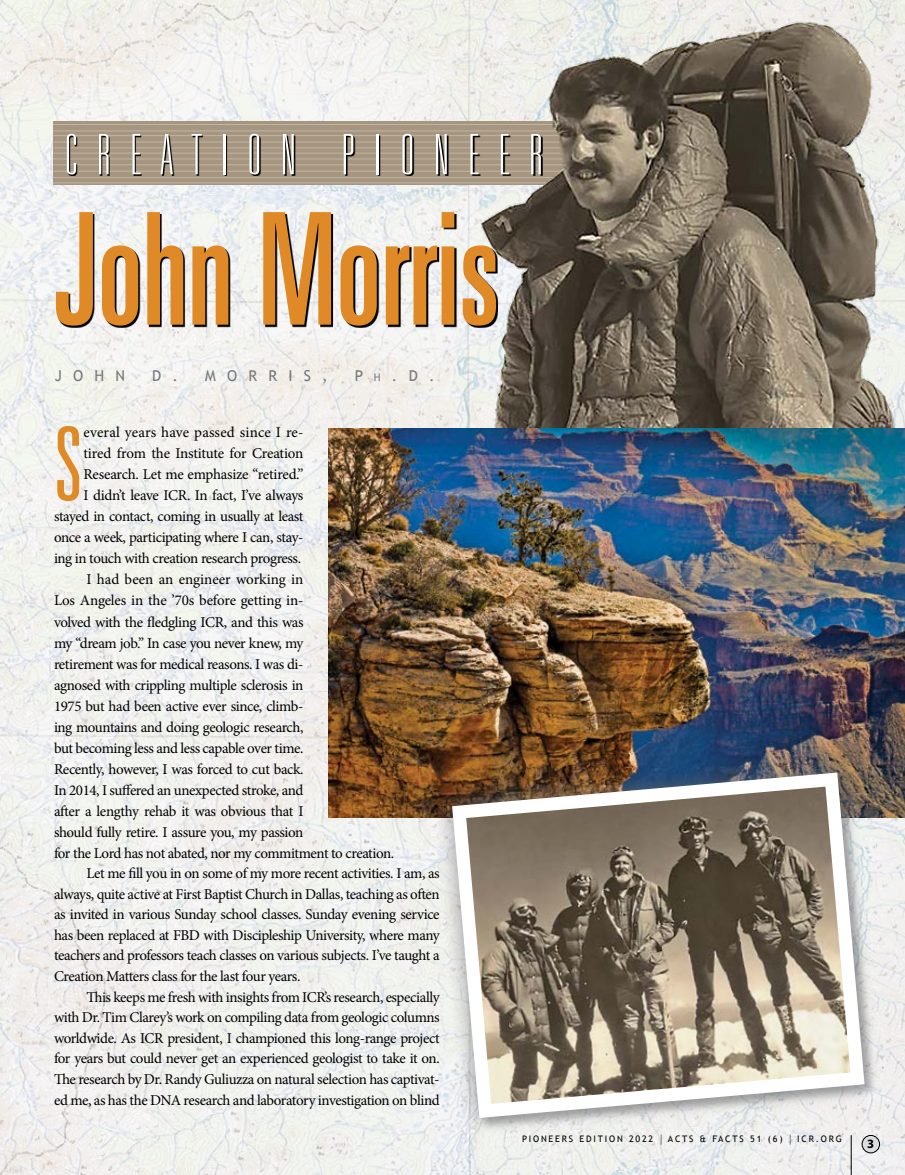
<style>
.page{position:relative;width:905px;height:1175px;background:#fff}
.page>*{position:absolute;margin:0;border:0;box-sizing:border-box;transform-origin:0 0}
.t1{font:ultra-condensed 155.85px "Univers LT Std";color:#e08a27;scale:.87 1}
.t2{font:300 ultra-condensed 102.3px "Univers LT Std";color:#e08a27}
.t3{font:100 ultra-condensed 55.65px "Univers LT Std";letter-spacing:.36em;color:#fff}
.t4{font:15px "Minion Pro";letter-spacing:-.03em;color:#000}
.t5{font:15px "Minion Pro";letter-spacing:-.01em;color:#000}
.t6{font:15px "Minion Pro";letter-spacing:.01em;color:#000}
.t7{font:15px "Minion Pro";color:#000}
.t8{font:15px "Trebuchet MS";letter-spacing:.75em;color:#77787b}
.t9{font:700 12.75px "Myriad Pro";color:#000}
.t10{font:9px "Trebuchet MS";letter-spacing:.2em;color:#000}
.s1{font-size:10.5px}
.s2{font-size:12.15px}
</style>
<div class="page">
<img style="left:0;top:0;width:904px;height:1174px">
<div style="left:862px;top:1135px;width:17px;height:17px;background:#dcddde;border-radius:50%"></div>
<div style="left:861px;top:1135px;width:18px;height:18px;border:1px solid #000;border-radius:50%"></div>
<hr style="left:850px;top:1135px;width:1px;height:39px;background:#000">
<div style="left:53px;top:121px;width:510px;height:64px;background:#a69680"></div>
<hr style="left:53px;top:603px;width:510px;height:1px;background:#fff">
<hr style="left:53px;top:596px;width:510px;height:1px;background:#fff">
<hr style="left:53px;top:590px;width:510px;height:1px;background:#fff">
<hr style="left:53px;top:584px;width:510px;height:1px;background:#fff">
<hr style="left:53px;top:578px;width:510px;height:1px;background:#fff">
<hr style="left:53px;top:573px;width:510px;height:1px;background:#fff">
<hr style="left:53px;top:567px;width:510px;height:1px;background:#fff">
<hr style="left:53px;top:561px;width:510px;height:1px;background:#fff">
<hr style="left:53px;top:555px;width:510px;height:1px;background:#fff">
<hr style="left:53px;top:549px;width:510px;height:1px;background:#fff">
<hr style="left:53px;top:543px;width:510px;height:1px;background:#fff">
<hr style="left:53px;top:537px;width:510px;height:1px;background:#fff">
<hr style="left:53px;top:531px;width:510px;height:1px;background:#fff">
<hr style="left:53px;top:526px;width:510px;height:1px;background:#fff">
<hr style="left:53px;top:520px;width:510px;height:1px;background:#fff">
<hr style="left:53px;top:513px;width:510px;height:1px;background:#fff">
<hr style="left:53px;top:508px;width:510px;height:1px;background:#fff">
<hr style="left:53px;top:501px;width:510px;height:1px;background:#fff">
<hr style="left:53px;top:495px;width:510px;height:1px;background:#fff">
<hr style="left:53px;top:489px;width:510px;height:1px;background:#fff">
<hr style="left:53px;top:483px;width:510px;height:1px;background:#fff">
<hr style="left:53px;top:478px;width:510px;height:1px;background:#fff">
<hr style="left:53px;top:472px;width:510px;height:1px;background:#fff">
<hr style="left:53px;top:466px;width:510px;height:1px;background:#fff">
<hr style="left:53px;top:460px;width:510px;height:1px;background:#fff">
<hr style="left:53px;top:454px;width:510px;height:1px;background:#fff">
<hr style="left:53px;top:448px;width:510px;height:1px;background:#fff">
<hr style="left:53px;top:442px;width:510px;height:1px;background:#fff">
<hr style="left:53px;top:436px;width:510px;height:1px;background:#fff">
<hr style="left:53px;top:431px;width:510px;height:1px;background:#fff">
<hr style="left:53px;top:425px;width:510px;height:1px;background:#fff">
<hr style="left:53px;top:418px;width:510px;height:1px;background:#fff">
<hr style="left:53px;top:414px;width:510px;height:1px;background:#fff">
<hr style="left:53px;top:407px;width:510px;height:1px;background:#fff">
<hr style="left:53px;top:401px;width:510px;height:1px;background:#fff">
<hr style="left:53px;top:395px;width:510px;height:1px;background:#fff">
<hr style="left:53px;top:389px;width:510px;height:1px;background:#fff">
<hr style="left:53px;top:384px;width:510px;height:1px;background:#fff">
<hr style="left:53px;top:378px;width:510px;height:1px;background:#fff">
<hr style="left:53px;top:372px;width:510px;height:1px;background:#fff">
<hr style="left:53px;top:367px;width:510px;height:1px;background:#fff">
<hr style="left:53px;top:360px;width:510px;height:1px;background:#fff">
<hr style="left:53px;top:354px;width:510px;height:1px;background:#fff">
<hr style="left:53px;top:348px;width:510px;height:1px;background:#fff">
<hr style="left:53px;top:342px;width:510px;height:1px;background:#fff">
<hr style="left:53px;top:337px;width:510px;height:1px;background:#fff">
<hr style="left:53px;top:331px;width:510px;height:1px;background:#fff">
<hr style="left:53px;top:325px;width:510px;height:1px;background:#fff">
<hr style="left:53px;top:319px;width:510px;height:1px;background:#fff">
<hr style="left:53px;top:313px;width:510px;height:1px;background:#fff">
<hr style="left:53px;top:307px;width:510px;height:1px;background:#fff">
<hr style="left:53px;top:301px;width:510px;height:1px;background:#fff">
<hr style="left:53px;top:295px;width:510px;height:1px;background:#fff">
<hr style="left:53px;top:290px;width:510px;height:1px;background:#fff">
<hr style="left:53px;top:284px;width:510px;height:1px;background:#fff">
<hr style="left:53px;top:277px;width:510px;height:1px;background:#fff">
<hr style="left:53px;top:272px;width:510px;height:1px;background:#fff">
<hr style="left:53px;top:266px;width:510px;height:1px;background:#fff">
<hr style="left:53px;top:259px;width:510px;height:1px;background:#fff">
<hr style="left:53px;top:254px;width:510px;height:1px;background:#fff">
<hr style="left:53px;top:248px;width:510px;height:1px;background:#fff">
<hr style="left:53px;top:243px;width:510px;height:1px;background:#fff">
<hr style="left:53px;top:237px;width:510px;height:1px;background:#fff">
<hr style="left:53px;top:230px;width:510px;height:1px;background:#fff">
<hr style="left:53px;top:224px;width:510px;height:1px;background:#fff">
<hr style="left:53px;top:218px;width:510px;height:1px;background:#fff">
<hr style="left:53px;top:212px;width:510px;height:1px;background:#fff">
<hr style="left:53px;top:206px;width:510px;height:1px;background:#fff">
<hr style="left:53px;top:200px;width:510px;height:1px;background:#fff">
<hr style="left:53px;top:195px;width:510px;height:1px;background:#fff">
<hr style="left:53px;top:189px;width:510px;height:1px;background:#fff">
<hr style="left:53px;top:182px;width:510px;height:1px;background:#fff">
<hr style="left:53px;top:177px;width:510px;height:1px;background:#fff">
<hr style="left:53px;top:171px;width:510px;height:1px;background:#fff">
<hr style="left:53px;top:164px;width:510px;height:1px;background:#fff">
<hr style="left:53px;top:159px;width:510px;height:1px;background:#fff">
<hr style="left:53px;top:153px;width:510px;height:1px;background:#fff">
<hr style="left:53px;top:148px;width:510px;height:1px;background:#fff">
<hr style="left:53px;top:142px;width:510px;height:1px;background:#fff">
<hr style="left:53px;top:135px;width:510px;height:1px;background:#fff">
<hr style="left:53px;top:131px;width:510px;height:1px;background:#fff">
<hr style="left:53px;top:124px;width:510px;height:1px;background:#fff">
<hr style="left:53px;top:121px;width:510px;height:1px;background:#fff">
<svg style="left:68px;top:135px;width:408px;height:41px"></svg>
<svg style="left:58px;top:214px;width:418px;height:113px"></svg>
<img style="left:476px;top:15px;width:425px;height:413px">
<img style="left:328px;top:428px;width:576px;height:389px">
<img style="left:429px;top:749px;width:458px;height:392px">
<svg style="left:445px;top:765px;width:426px;height:360px;background:#9c9386"></svg>
<h3 class="t3" style="left:66px;top:126px;width:478px">CREATION PIONEER</h3>
<h1 class="t1" style="left:55px;top:181px;width:512px">John Morris</h1>
<p class="t8" style="left:55px;top:367px;width:72px">JOHN</p>
<p class="t8" style="left:152px;top:367px;width:177px">D. MORRIS,</p>
<p class="t8" style="left:355px;top:367px;width:81px">P <span class="s1">h</span> .D.</p>
<h2 class="t2" style="left:54px;top:411px;width:30px">S</h2>
<p class="t6" style="left:83px;top:422px;width:221px">everal years have passed since I re-</p>
<p class="t4" style="left:83px;top:443px;width:221px">tired from the Institute for Creation</p>
<p class="t4" style="left:83px;top:464px;width:221px">Research. Let me emphasize “retired.”</p>
<p class="t4" style="left:83px;top:485px;width:221px">I didn’t leave ICR. In fact, I’ve always</p>
<p class="t4" style="left:54px;top:506px;width:251px">stayed in contact, coming in usually at least</p>
<p class="t4" style="left:54px;top:527px;width:251px">once a week, participating where I can, stay-</p>
<p class="t4" style="left:54px;top:548px;width:248px">ing in touch with creation research progress.</p>
<p class="t7" style="left:86px;top:569px;width:218px">I had been an engineer working in</p>
<p class="t5" style="left:54px;top:590px;width:251px">Los Angeles in the ’70s before getting in-</p>
<p class="t4" style="left:54px;top:611px;width:251px">volved with the fledgling ICR, and this was</p>
<p class="t4" style="left:54px;top:632px;width:251px">my “dream job.” In case you never knew, my</p>
<p class="t4" style="left:54px;top:653px;width:251px">retirement was for medical reasons. I was di-</p>
<p class="t4" style="left:54px;top:674px;width:251px">agnosed with crippling multiple sclerosis in</p>
<p class="t4" style="left:54px;top:695px;width:251px">1975 but had been active ever since, climb-</p>
<p class="t4" style="left:54px;top:716px;width:251px">ing mountains and doing geologic research,</p>
<p class="t4" style="left:54px;top:737px;width:251px">but becoming less and less capable over time.</p>
<p class="t4" style="left:54px;top:758px;width:251px">Recently, however, I was forced to cut back.</p>
<p class="t4" style="left:54px;top:779px;width:251px">In 2014, I suffered an unexpected stroke, and</p>
<p class="t4" style="left:54px;top:800px;width:251px">after a lengthy rehab it was obvious that I</p>
<p class="t4" style="left:54px;top:821px;width:251px">should fully retire. I assure you, my passion</p>
<p class="t4" style="left:54px;top:842px;width:342px">for the Lord has not abated, nor my commitment to creation.</p>
<p class="t4" style="left:86px;top:863px;width:355px">Let me fill you in on some of my more recent activities. I am, as</p>
<p class="t4" style="left:54px;top:883px;width:387px">always, quite active at First Baptist Church in Dallas, teaching as often</p>
<p class="t4" style="left:54px;top:904px;width:387px">as invited in various Sunday school classes. Sunday evening service</p>
<p class="t4" style="left:54px;top:925px;width:387px">has been replaced at FBD with Discipleship University, where many</p>
<p class="t4" style="left:54px;top:945px;width:387px">teachers and professors teach classes on various subjects. I’ve taught a</p>
<p class="t4" style="left:54px;top:966px;width:248px">Creation Matters class for the last four years.</p>
<p class="t4" style="left:86px;top:986px;width:355px">This keeps me fresh with insights from ICR’s research, especially</p>
<p class="t4" style="left:54px;top:1007px;width:387px">with Dr. Tim Clarey’s work on compiling data from geologic columns</p>
<p class="t4" style="left:54px;top:1027px;width:387px">worldwide. As ICR president, I championed this long-range project</p>
<p class="t4" style="left:54px;top:1048px;width:387px">for years but could never get an experienced geologist to take it on.</p>
<p class="t4" style="left:54px;top:1068px;width:387px">The research by Dr. Randy Guliuzza on natural selection has captivat-</p>
<p class="t4" style="left:54px;top:1089px;width:387px">ed me, as has the DNA research and laboratory investigation on blind</p>
<p class="t10" style="left:522px;top:1133px;width:321px">PIONEERS EDITION 2022 <span class="s2">|</span> ACTS &amp; FACTS 51 (6) <span class="s2">|</span> ICR.ORG</p>
<p class="t9" style="left:867px;top:1135px;width:9px">3</p>
</div>
